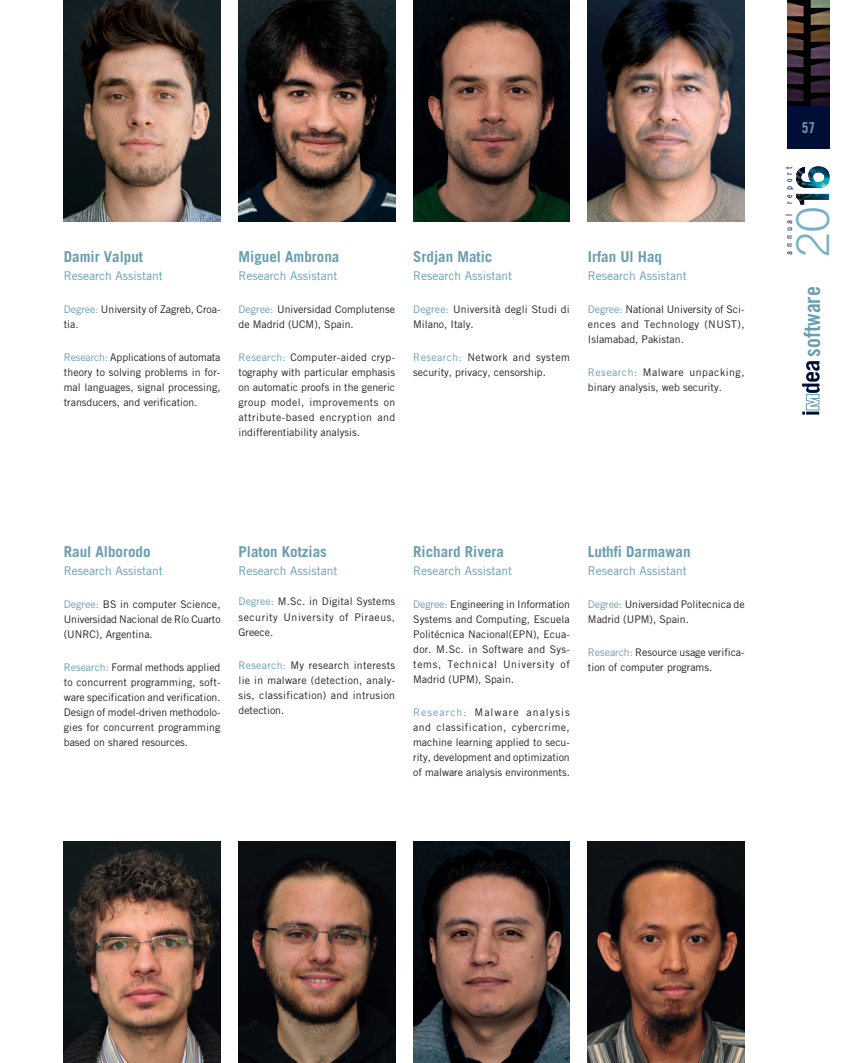
<style>
.page{position:relative;width:851px;height:1063px;background:#fff}
.page>*{position:absolute;margin:0;border:0;box-sizing:border-box;transform-origin:0 0}
.t1{font:300 45.15px "Trade Gothic";color:#75b0c3}
.t2{font:22.35px "Trade Gothic Bold Cond Twenty";color:#689eaf}
.t3{font:700 15px "Trade Gothic";color:#689eaf}
.t4{font:15px "Trade Gothic Bold Cond Twenty";color:#689eaf}
.t5{font:12px "Trade Gothic";color:#689eaf}
.t6{font:10.5px/15px "Trade Gothic";color:#231f20;text-align:justify}
.t7{font:10.5px/15px "Trade Gothic";letter-spacing:.025em;color:#231f20}
.t8{font:9px "Trade Gothic Cond Eighteen";letter-spacing:.43em;color:#000e37}
.s1{color:#689eaf}
</style>
<div class="page">
<svg style="left:802px;top:361px;width:17px;height:54px"></svg>
<img style="left:787px;top:0;width:42px;height:106px">
<div style="left:787px;top:106px;width:42px;height:43px;background:#000e37"></div>
<img style="left:795px;top:166px;width:34px;height:39px">
<img style="left:64px;top:842px;width:156px;height:221px">
<img style="left:238px;top:842px;width:157px;height:221px">
<img style="left:588px;top:0;width:156px;height:221px">
<img style="left:413px;top:842px;width:157px;height:221px">
<img style="left:413px;top:0;width:157px;height:221px">
<img style="left:64px;top:0;width:156px;height:221px">
<img style="left:238px;top:0;width:157px;height:221px">
<img style="left:588px;top:842px;width:156px;height:221px">
<h3 class="t3" style="left:64px;top:247px;width:81px">Damir Valput</h3>
<p class="t5" style="left:64px;top:268px;width:100px">Research Assistant</p>
<p class="t6" style="left:64px;top:302px;width:158px"><span class="s1">Degree:</span> University of Zagreb, Croa&shy;tia.</p>
<p class="t6" style="left:64px;top:350px;width:158px"><span class="s1">Research:</span> Applications of automata theory to solving problems in for&shy;mal languages, signal processing, transducers, and verification.</p>
<h3 class="t3" style="left:238px;top:247px;width:102px">Miguel Ambrona</h3>
<p class="t5" style="left:238px;top:268px;width:100px">Research Assistant</p>
<p class="t6" style="left:238px;top:302px;width:158px"><span class="s1">Degree:</span> Universidad Complutense de Madrid (UCM), Spain.</p>
<p class="t6" style="left:238px;top:350px;width:158px"><span class="s1">Research:</span> Computer-aided cryp&shy;tography with particular emphasis on automatic proofs in the generic group model, improvements on attribute-based encryption and indifferentiability analysis.</p>
<h3 class="t3" style="left:413px;top:247px;width:81px">Srdjan Matic</h3>
<p class="t5" style="left:413px;top:268px;width:100px">Research Assistant</p>
<p class="t6" style="left:413px;top:302px;width:158px"><span class="s1">Degree:</span> Università degli Studi di<br>Milano, Italy.</p>
<p class="t6" style="left:413px;top:350px;width:158px"><span class="s1">Research:</span> Network and system security, privacy, censorship.</p>
<h3 class="t3" style="left:588px;top:247px;width:76px">Irfan Ul Haq</h3>
<p class="t5" style="left:588px;top:268px;width:100px">Research Assistant</p>
<p class="t6" style="left:588px;top:302px;width:158px"><span class="s1">Degree:</span> National University of Sci&shy;ences and Technology (NUST), Islamabad, Pakistan.</p>
<p class="t7" style="left:588px;top:365px;width:158px"><span class="s1">Research:</span> Malware unpacking, binary analysis, web security.</p>
<h3 class="t4" style="left:801px;top:119px;width:15px">57</h3>
<p class="t8" style="left:783px;top:255px;width:90px;rotate:-90deg">annual report</p>
<h1 class="t1" style="left:786px;top:257px;width:52px;rotate:-90deg">20</h1>
<h2 class="t2" style="left:798px;top:357px;width:72px;rotate:-90deg">software</h2>
<h3 class="t3" style="left:64px;top:542px;width:88px">Raul Alborodo</h3>
<p class="t5" style="left:64px;top:563px;width:100px">Research Assistant</p>
<p class="t6" style="left:64px;top:597px;width:158px"><span class="s1">Degree:</span> BS in computer Science, Universidad Nacional de Río Cuarto (UNRC), Argentina.</p>
<p class="t6" style="left:64px;top:660px;width:158px"><span class="s1">Research:</span> Formal methods applied to concurrent programming, soft&shy;ware specification and verification.<br>Design of model-driven methodolo&shy;gies for concurrent programming based on shared resources.</p>
<h3 class="t3" style="left:238px;top:542px;width:90px">Platon Kotzias</h3>
<p class="t5" style="left:238px;top:563px;width:100px">Research Assistant</p>
<p class="t6" style="left:238px;top:594px;width:158px"><span class="s1">Degree:</span> M.Sc. in Digital Systems security University of Piraeus, Greece.</p>
<p class="t6" style="left:238px;top:657px;width:158px"><span class="s1">Research:</span> My research interests lie in malware (detection, analy&shy;sis, classification) and intrusion detection.</p>
<h3 class="t3" style="left:413px;top:542px;width:92px">Richard Rivera</h3>
<p class="t5" style="left:413px;top:563px;width:100px">Research Assistant</p>
<p class="t6" style="left:413px;top:597px;width:158px"><span class="s1">Degree:</span> Engineering in Information Systems and Computing, Escuela Politécnica Nacional(EPN), Ecua&shy;dor. M.Sc. in Software and Sys&shy;tems, Technical University of Madrid (UPM), Spain.</p>
<p class="t6" style="left:413px;top:705px;width:158px"><span class="s1">Research:</span> Malware analysis and classification, cybercrime, machine learning applied to secu&shy;rity, development and optimization of malware analysis environments.</p>
<h3 class="t3" style="left:588px;top:542px;width:104px">Luthfi Darmawan</h3>
<p class="t5" style="left:588px;top:563px;width:100px">Research Assistant</p>
<p class="t6" style="left:588px;top:597px;width:158px"><span class="s1">Degree:</span> Universidad Politecnica de<br>Madrid (UPM), Spain.</p>
<p class="t6" style="left:588px;top:645px;width:158px"><span class="s1">Research:</span> Resource usage verifica&shy;tion of computer programs.</p>
</div>
